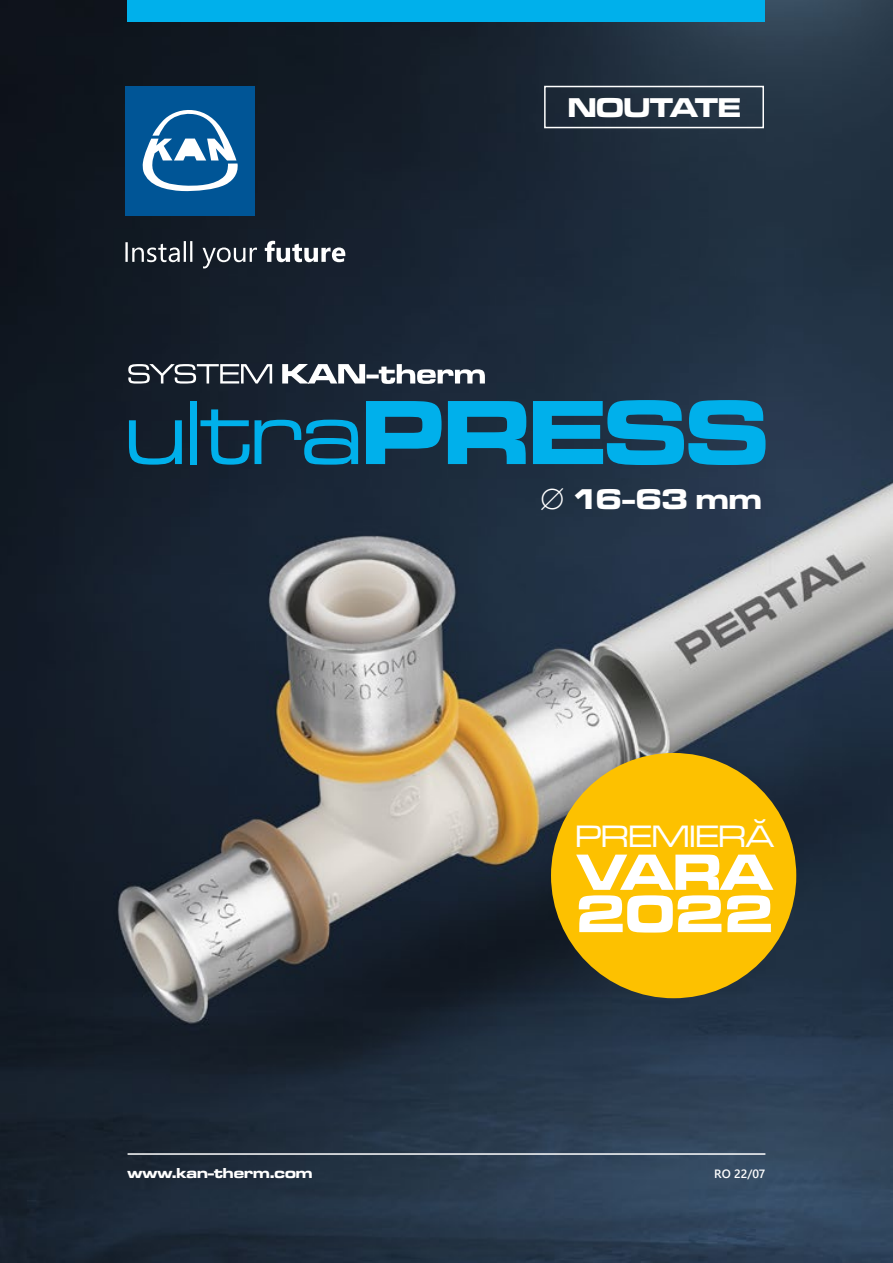
<style>
.page{position:relative;width:893px;height:1263px;background:#fff}
.page>*{position:absolute;margin:0;border:0;box-sizing:border-box;transform-origin:0 0}
.t1{font:94.5px "Microgramma D Med Ext";color:#00b0eb}
.t2{font:54.45px "Microgramma D Bol Ext";color:#fff}
.t3{font:52.8px "Microgramma D Bol Ext";color:#fff}
.t4{font:32.1px "Microgramma D Med Ext";color:#fff}
.t5{font:29.7px "Microgramma D Bol Ext";color:#fff}
.t6{font:28.2px "Microgramma D Bol Ext";letter-spacing:-.01em;color:#fff}
.t7{font:15px "Microgramma D Bol Ext";color:#fff}
.t8{font:600 12px "Segoe UI";color:#fff}
.s1{font-family:"Microgramma D Bol Ext"}
</style>
<div class="page">
<img style="left:0;top:0;width:893px;height:1263px">
<hr style="left:128px;top:1153px;width:637px;height:2px;background:#fff">
<div style="left:128px;top:0;width:637px;height:21px;background:#00b0eb"></div>
<div style="left:125px;top:86px;width:130px;height:129px;background:#005596"></div>
<svg style="left:142px;top:110px;width:96px;height:81px"></svg>
<svg style="left:265px;top:241px;width:80px;height:21px"></svg>
<svg style="left:125px;top:241px;width:132px;height:27px;background:#404750"></svg>
<div style="left:544px;top:86px;width:220px;height:42px;border:2px solid #fff"></div>
<svg style="left:128px;top:364px;width:357px;height:20px"></svg>
<div style="left:551px;top:753px;width:245px;height:245px;background:#fdc100;border-radius:50%"></div>
<h3 class="t6" style="left:568px;top:89px;width:174px">NOUTATE</h3>
<h1 class="t1" style="left:125px;top:373px;width:644px">ultra<span class="s1">PRESS</span></h1>
<h3 class="t5" style="left:540px;top:479px;width:223px">∅ 16-63 mm</h3>
<h3 class="t4" style="left:575px;top:816px;width:200px">PREMIERĂ</h3>
<h3 class="t3" style="left:577px;top:836px;width:197px">VARA</h3>
<h2 class="t2" style="left:576px;top:877px;width:199px">2022</h2>
<p class="t7" style="left:128px;top:1163px;width:186px">www.kan-therm.com</p>
<p class="t8" style="left:714px;top:1164px;width:53px">RO 22/07</p>
</div>
